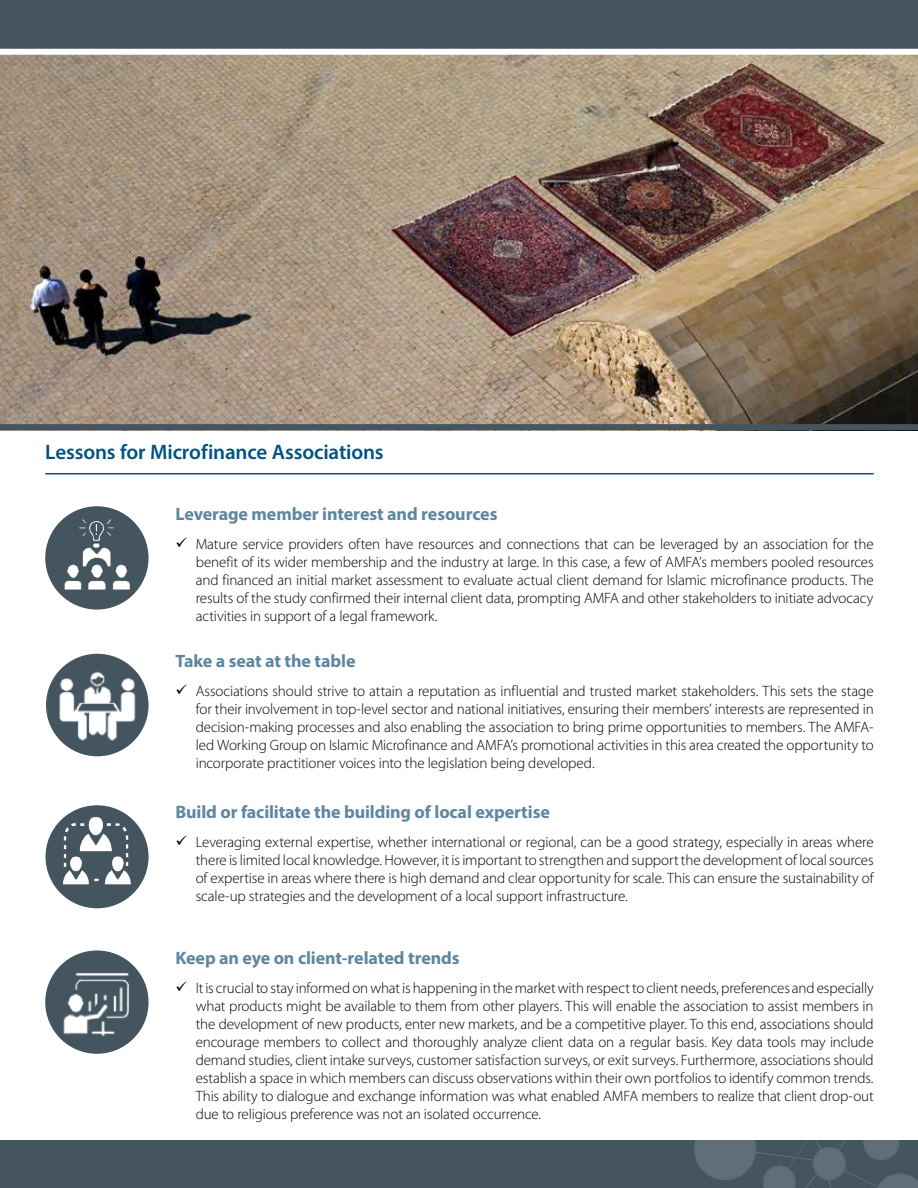
<style>
.page{position:relative;width:918px;height:1188px;background:#fff}
.page>*{position:absolute;margin:0;border:0;box-sizing:border-box;transform-origin:0 0}
.t1{font:600 21px "Myriad Pro";letter-spacing:-.005em;color:#015380}
.t2{font:700 18px "Myriad Pro";letter-spacing:-.005em;color:#5d87a1}
.t3{font:300 15px/18px "Myriad Pro";letter-spacing:-.01em;color:#000;text-align:justify}
</style>
<div class="page">
<img style="left:0;top:55px;width:918px;height:369px">
<hr style="left:45px;top:473px;width:829px;height:1px;background:#015380">
<div style="left:0;top:1137px;width:918px;height:51px;background:#455560"></div>
<div style="left:0;top:1134px;width:918px;height:6px;background:#fff"></div>
<div style="left:0;top:0;width:918px;height:49px;background:#455560"></div>
<svg style="left:694px;top:1140px;width:224px;height:48px"></svg>
<div style="left:45px;top:950px;width:104px;height:104px;background:#455560;border-radius:50%"></div>
<div style="left:46px;top:805px;width:103px;height:103px;background:#455560;border-radius:50%"></div>
<img style="left:47px;top:808px;width:100px;height:91px">
<div style="left:0;top:424px;width:918px;height:6px;background:#455560"></div>
<img style="left:46px;top:653px;width:103px;height:104px">
<img style="left:47px;top:506px;width:102px;height:99px">
<img style="left:53px;top:958px;width:91px;height:88px">
<h1 class="t1" style="left:45px;top:439px;width:340px">Lessons for Microfinance Associations</h1>
<p class="t2" style="left:176px;top:502px;width:324px">Leverage member interest and resources</p>
<p class="t3" style="left:196px;top:534px;width:680px;text-indent:-20px">✓ Mature service providers often have resources and connections that can be leveraged by an association for the benefit of its wider membership and the industry at large. In this case, a few of AMFA’s members pooled resources and financed an initial market assessment to evaluate actual client demand for Islamic microfinance products. The results of the study confirmed their internal client data, prompting AMFA and other stakeholders to initiate advocacy activities in support of a legal framework.</p>
<p class="t2" style="left:176px;top:649px;width:182px">Take a seat at the table</p>
<p class="t3" style="left:196px;top:682px;width:680px;text-indent:-20px">✓ Associations should strive to attain a reputation as influential and trusted market stakeholders. This sets the stage for their involvement in top-level sector and national initiatives, ensuring their members’ interests are represented in decision-making processes and also enabling the association to bring prime opportunities to members. The AMFA&shy;led Working Group on Islamic Microfinance and AMFA’s promotional activities in this area created the opportunity to incorporate practitioner voices into the legislation being developed.</p>
<p class="t2" style="left:176px;top:800px;width:376px">Build or facilitate the building of local expertise</p>
<p class="t3" style="left:196px;top:833px;width:679px;text-indent:-20px">✓ Leveraging external expertise, whether international or regional, can be a good strategy, especially in areas where there is limited local knowledge. However, it is important to strengthen and support the development of local sources of expertise in areas where there is high demand and clear opportunity for scale. This can ensure the sustainability of scale-up strategies and the development of a local support infrastructure.</p>
<p class="t2" style="left:176px;top:946px;width:286px">Keep an eye on client-related trends</p>
<p class="t3" style="left:196px;top:979px;width:680px;text-indent:-20px">✓ It is crucial to stay informed on what is happening in the market with respect to client needs, preferences and especially what products might be available to them from other players. This will enable the association to assist members in the development of new products, enter new markets, and be a competitive player. To this end, associations should encourage members to collect and thoroughly analyze client data on a regular basis. Key data tools may include demand studies, client intake surveys, customer satisfaction surveys, or exit surveys. Furthermore, associations should establish a space in which members can discuss observations within their own portfolios to identify common trends.<br>This ability to dialogue and exchange information was what enabled AMFA members to realize that client drop-out due to religious preference was not an isolated occurrence.</p>
</div>
